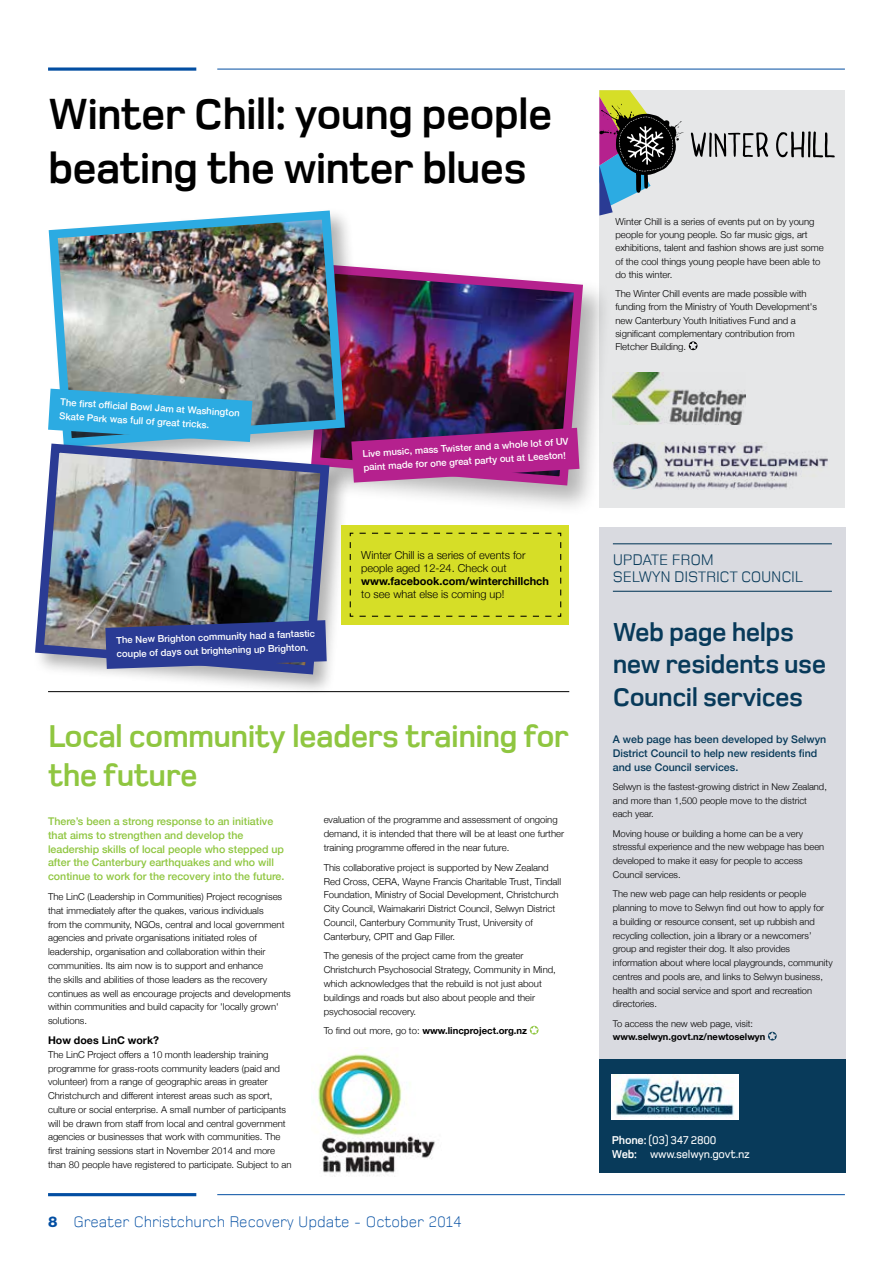
<style>
.page{position:relative;width:893px;height:1263px;background:#fff}
.page>*{position:absolute;margin:0;border:0;box-sizing:border-box;transform-origin:0 0}
.t1{font:700 44.85px/53.8px "Foundry Monoline";letter-spacing:-.02em;color:#000}
.t2{font:700 32.4px/39px "Foundry Monoline";letter-spacing:-.02em;color:#8fc640}
.t3{font:700 26.7px/32.1px "Foundry Monoline";letter-spacing:-.02em;color:#083a5a}
.t4{font:300 15.9px "Foundry Monoline";color:#034ea2}
.t5{font:15.9px/17px "Foundry Monoline";letter-spacing:-.02em;color:#083a5a}
.t6{font:500 11.7px/14px "Foundry Monoline";letter-spacing:-.02em;color:#fff}
.t7{font:300 10.95px/13.2px "Helvetica Neue";color:#000}
.t8{font:700 10.95px "Helvetica Neue";color:#000}
.t9{font:500 10.65px/13.8px "Helvetica Neue";color:#8fc640}
.t10{font:500 10.65px/13.8px "Helvetica Neue";color:#083a5a}
.t11{font:700 10.65px "Helvetica Neue";color:#000}
.t12{font:300 9.6px/13.8px "Helvetica Neue";color:#000}
.t13{font:500 9.6px/13.8px "Helvetica Neue";color:#fff}
.t14{font:700 9.6px "Helvetica Neue";color:#000}
.t15{font:300 9.3px/13.8px "Helvetica Neue";color:#000}
.t16{font:700 9.3px "Helvetica Neue";color:#000}
.s1{font-weight:300}
.s2{font-family:"Helvetica Neue LT Std";font-weight:800;font-size:14.85px}
.s3{font-weight:700}
</style>
<div class="page">
<hr style="left:48px;top:1193px;width:148px;height:3px;background:#034ea2">
<hr style="left:217px;top:1194px;width:628px;height:1px;background:#034ea2">
<svg style="left:48px;top:67px;width:148px;height:4px"></svg>
<hr style="left:217px;top:69px;width:628px;height:1px;background:#034ea2">
<div style="left:599px;top:90px;width:246px;height:418px;background:#e6e7e8"></div>
<img style="left:614px;top:442px;width:214px;height:47px">
<img style="left:614px;top:373px;width:132px;height:52px">
<div style="left:307px;top:261px;width:307px;height:255px;background:#000;opacity:.3"></div>
<img style="left:351px;top:261px;width:237px;height:229px">
<svg style="left:691px;top:132px;width:77px;height:25px"></svg>
<svg style="left:776px;top:131px;width:59px;height:26px"></svg>
<svg style="left:599px;top:90px;width:85px;height:126px"></svg>
<svg style="left:689px;top:341px;width:8px;height:9px"></svg>
<div style="left:599px;top:527px;width:246px;height:646px;background:#d9dae0"></div>
<svg style="left:768px;top:1032px;width:9px;height:8px"></svg>
<hr style="left:613px;top:543px;width:219px;height:1px;background:#083a5a">
<hr style="left:613px;top:591px;width:219px;height:1px;background:#083a5a">
<div style="left:599px;top:1059px;width:246px;height:114px;background:#083a5a"></div>
<img style="left:612px;top:1074px;width:126px;height:45px">
<svg style="left:530px;top:1026px;width:8px;height:8px"></svg>
<img style="left:317px;top:1053px;width:118px;height:123px">
<hr style="left:48px;top:691px;width:521px;height:1px;background:#000">
<div style="left:46px;top:208px;width:321px;height:261px;background:#000;opacity:.3"></div>
<img style="left:46px;top:208px;width:303px;height:233px">
<svg style="left:48px;top:389px;width:204px;height:50px;background:#3ba7d5"></svg>
<div style="left:33px;top:441px;width:318px;height:255px;background:#000;opacity:.3"></div>
<img style="left:33px;top:439px;width:301px;height:240px">
<svg style="left:105px;top:620px;width:222px;height:49px;background:#32418e"></svg>
<svg style="left:351px;top:428px;width:228px;height:55px;background:#a12987"></svg>
<div style="left:341px;top:525px;width:228px;height:100px;background:#d6de27"></div>
<svg style="left:349px;top:532px;width:213px;height:85px"></svg>
<h1 class="t1" style="left:48px;top:88px;width:506px">Winter Chill: young people beating the winter blues</h1>
<p class="t13" style="left:60px;top:395px;width:181px;rotate:3deg">The fi rst offi cial Bowl Jam at Washington<br>Skate Park was full of great tricks.</p>
<p class="t13" style="left:116px;top:633px;width:200px;rotate:-2deg">The New Brighton community had a fantastic couple of days out brightening up Brighton.</p>
<p class="t13" style="left:362px;top:445px;width:208px;rotate:-3deg">Live music, mass Twister and a whole lot of UV paint made for one great party out at Leeston!</p>
<p class="t7" style="left:361px;top:548px;width:166px">Winter Chill is a series of events for people aged 12-24. Check out</p>
<p class="t8" style="left:361px;top:573px;width:189px">www.facebook.com/winterchillchch</p>
<p class="t7" style="left:361px;top:587px;width:145px">to see what else is coming up!</p>
<h2 class="t2" style="left:48px;top:717px;width:522px">Local community leaders training for the future</h2>
<p class="t9" style="left:48px;top:814px;width:238px">There’s been a strong response to an initiative that aims to strengthen and develop the leadership skills of local people who stepped up after the Canterbury earthquakes and who will continue to work for the recovery into the future.</p>
<p class="t12" style="left:48px;top:889px;width:244px">The LinC (Leadership in Communities) Project recognises that immediately after the quakes, various individuals<br>from the community, NGOs, central and local government agencies and private organisations initiated roles of leadership, organisation and collaboration within their communities. Its aim now is to support and enhance<br>the skills and abilities of those leaders as the recovery continues as well as encourage projects and developments within communities and build capacity for 'locally grown' solutions.</p>
<p class="t11" style="left:48px;top:1032px;width:112px">How does LinC work?</p>
<p class="t12" style="left:48px;top:1047px;width:245px">The LinC Project offers a 10 month leadership training programme for grass-roots community leaders (paid and volunteer) from a range of geographic areas in greater Christchurch and different interest areas such as sport, culture or social enterprise. A small number of participants will be drawn from staff from local and central government agencies or businesses that work with communities. The first training sessions start in November 2014 and more than 80 people have registered to participate. Subject to an</p>
<p class="t12" style="left:324px;top:812px;width:242px">evaluation of the programme and assessment of ongoing demand, it is intended that there will be at least one further training programme offered in the near future.</p>
<p class="t12" style="left:324px;top:860px;width:239px">This collaborative project is supported by New Zealand Red Cross, CERA, Wayne Francis Charitable Trust, Tindall Foundation, Ministry of Social Development, Christchurch City Council, Waimakariri District Council, Selwyn District Council, Canterbury Community Trust, University of Canterbury, CPIT and Gap Filler.</p>
<p class="t12" style="left:324px;top:949px;width:234px">The genesis of the project came from the greater Christchurch Psychosocial Strategy, Community in Mind, which acknowledges that the rebuild is not just about buildings and roads but also about people and their psychosocial recovery.</p>
<p class="t14" style="left:324px;top:1023px;width:205px"><span class="s1">To find out more, go to:</span> www.lincproject.org.nz</p>
<h3 class="t4" style="left:48px;top:1213px;width:415px"><span class="s2">8</span> Greater Christchurch Recovery Update - October 2014</h3>
<p class="t12" style="left:615px;top:214px;width:210px;line-height:13.2px">Winter Chill is a series of events put on by young people for young people. So far music gigs, art exhibitions, talent and fashion shows are just some of the cool things young people have been able to do this winter.</p>
<p class="t12" style="left:615px;top:287px;width:203px;line-height:13.2px">The Winter Chill events are made possible with funding from the Ministry of Youth Development's new Canterbury Youth Initiatives Fund and a significant complementary contribution from Fletcher Building.</p>
<h3 class="t5" style="left:613px;top:551px;width:192px">UPDATE FROM<br>SELWYN DISTRICT COUNCIL</h3>
<h3 class="t3" style="left:613px;top:617px;width:215px">Web page helps new residents use<br>Council services</h3>
<p class="t10" style="left:613px;top:732px;width:215px">A web page has been developed by Selwyn<br>District Council to help new residents find and use Council services.</p>
<p class="t15" style="left:613px;top:779px;width:216px">Selwyn is the fastest-growing district in New Zealand, and more than 1,500 people move to the district each year.</p>
<p class="t15" style="left:613px;top:826px;width:213px">Moving house or building a home can be a very stressful experience and the new webpage has been developed to make it easy for people to access Council services.</p>
<p class="t15" style="left:613px;top:886px;width:221px">The new web page can help residents or people planning to move to Selwyn find out how to apply for<br>a building or resource consent, set up rubbish and recycling collection, join a library or a newcomers’ group and register their dog. It also provides information about where local playgrounds, community centres and pools are, and links to Selwyn business, health and social service and sport and recreation directories.</p>
<p class="t15" style="left:613px;top:1016px;width:142px">To access the new web page, visit:</p>
<p class="t16" style="left:613px;top:1030px;width:154px">www.selwyn.govt.nz/newtoselwyn</p>
<p class="t6" style="left:612px;top:1133px;width:139px"><span class="s3">Phone:</span> (03) 347 2800<br><span class="s3">Web:</span> www.selwyn.govt.nz</p>
</div>
